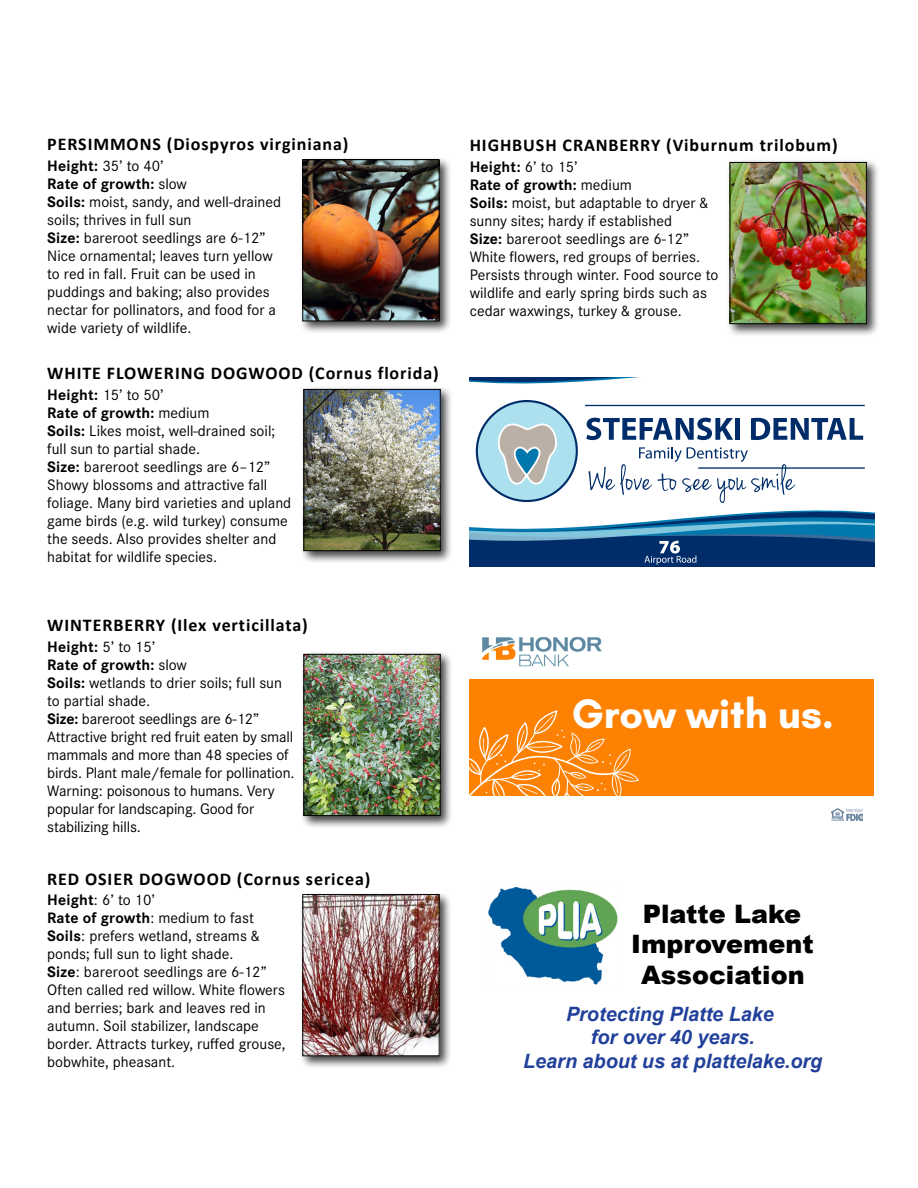
<style>
.page{position:relative;width:918px;height:1188px;background:#fff}
.page>*{position:absolute;margin:0;border:0;box-sizing:border-box;transform-origin:0 0}
.t1{font:700 42px "Glacial Indifference";color:#fff}
.t2{font:900 25.5px/30.5px "Arial";color:#000;text-align:center}
.t3{font:italic 700 19.8px/23.7px "Arial";color:#21409a;text-align:center}
.t4{font:700 18px "Calibri";letter-spacing:.05em;color:#000}
.t5{font:15.75px/18px "Corporate S";color:#000}
.s1{font-weight:700}
</style>
<div class="page">
<div style="left:469px;top:679px;width:405px;height:116px;background:#fd8204"></div>
<svg style="left:831px;top:808px;width:12px;height:12px"></svg>
<img style="left:846px;top:809px;width:17px;height:11px">
<img style="left:482px;top:637px;width:120px;height:30px">
<svg style="left:469px;top:710px;width:170px;height:86px"></svg>
<svg style="left:470px;top:377px;width:170px;height:7px"></svg>
<div style="left:477px;top:401px;width:100px;height:100px;background:#ade0ee;border-radius:50%"></div>
<hr style="left:585px;top:405px;width:280px;height:1px;background:#002d6a">
<svg style="left:470px;top:418px;width:405px;height:148px"></svg>
<img style="left:488px;top:887px;width:130px;height:98px">
<div style="left:726px;top:159px;width:154px;height:178px;background:#000;opacity:.75"></div>
<img style="left:732px;top:164px;width:133px;height:158px">
<div style="left:730px;top:162px;width:137px;height:162px;border:1px solid #000"></div>
<div style="left:300px;top:651px;width:154px;height:178px;background:#000;opacity:.75"></div>
<img style="left:305px;top:656px;width:134px;height:158px">
<div style="left:303px;top:654px;width:138px;height:162px;border:1px solid #000"></div>
<div style="left:299px;top:891px;width:154px;height:178px;background:#000;opacity:.75"></div>
<img style="left:304px;top:896px;width:134px;height:158px">
<div style="left:302px;top:894px;width:138px;height:162px;border:1px solid #000"></div>
<div style="left:299px;top:156px;width:154px;height:178px;background:#000;opacity:.75"></div>
<img style="left:304px;top:161px;width:134px;height:158px">
<div style="left:302px;top:159px;width:138px;height:162px;border:1px solid #000"></div>
<div style="left:300px;top:386px;width:154px;height:178px;background:#000;opacity:.75"></div>
<img style="left:305px;top:391px;width:134px;height:158px">
<div style="left:303px;top:389px;width:138px;height:162px;border:1px solid #000"></div>
<p class="t4" style="left:47px;top:131px;width:303px">PERSIMMONS (Diospyros virginiana)</p>
<p class="t5" style="left:47px;top:156px;width:235px"><span class="s1">Height:</span> 35’ to 40’<br><span class="s1">Rate of growth:</span> slow<br><span class="s1">Soils:</span> moist, sandy, and well-drained soils; thrives in full sun<br><span class="s1">Size:</span> bareroot seedlings are 6-12”<br>Nice ornamental; leaves turn yellow to red in fall. Fruit can be used in puddings and baking; also provides nectar for pollinators, and food for a wide variety of wildlife.</p>
<p class="t4" style="left:47px;top:360px;width:393px">WHITE FLOWERING DOGWOOD (Cornus florida)</p>
<p class="t5" style="left:47px;top:385px;width:246px"><span class="s1">Height:</span> 15’ to 50’<br><span class="s1">Rate of growth:</span> medium<br><span class="s1">Soils:</span> Likes moist, well-drained soil; full sun to partial shade.<br><span class="s1">Size:</span> bareroot seedlings are 6–12”<br>Showy blossoms and attractive fall foliage. Many bird varieties and upland game birds (e.g. wild turkey) consume the seeds. Also provides shelter and habitat for wildlife species.</p>
<p class="t4" style="left:47px;top:612px;width:262px">WINTERBERRY (Ilex verticillata)</p>
<p class="t5" style="left:47px;top:638px;width:249px"><span class="s1">Height:</span> 5’ to 15’<br><span class="s1">Rate of growth:</span> slow<br><span class="s1">Soils:</span> wetlands to drier soils; full sun to partial shade.<br><span class="s1">Size:</span> bareroot seedlings are 6-12”<br>Attractive bright red fruit eaten by small mammals and more than 48 species of birds. Plant male/female for pollination.<br>Warning: poisonous to humans. Very popular for landscaping. Good for stabilizing hills.</p>
<p class="t4" style="left:47px;top:866px;width:325px">RED OSIER DOGWOOD (Cornus sericea)</p>
<p class="t5" style="left:47px;top:890px;width:240px"><span class="s1">Height</span>: 6’ to 10’<br><span class="s1">Rate of growth</span>: medium to fast<br><span class="s1">Soils</span>: prefers wetland, streams &amp; ponds; full sun to light shade.<br><span class="s1">Size</span>: bareroot seedlings are 6-12”<br>Often called red willow. White flowers and berries; bark and leaves red in autumn. Soil stabilizer, landscape border. Attracts turkey, ruffed grouse, bobwhite, pheasant.</p>
<p class="t4" style="left:470px;top:132px;width:369px">HIGHBUSH CRANBERRY (Viburnum trilobum)</p>
<p class="t5" style="left:470px;top:157px;width:250px"><span class="s1">Height:</span> 6’ to 15’<br><span class="s1">Rate of growth:</span> medium<br><span class="s1">Soils:</span> moist, but adaptable to dryer &amp; sunny sites; hardy if established<br><span class="s1">Size:</span> bareroot seedlings are 6-12”<br>White flowers, red groups of berries.<br>Persists through winter. Food source to wildlife and early spring birds such as cedar waxwings, turkey &amp; grouse.</p>
<h1 class="t1" style="left:571px;top:688px;width:264px">Grow with us.</h1>
<h2 class="t2" style="left:631px;top:897px;width:184px">Platte Lake<br>Improvement<br>Association</h2>
<p class="t3" style="left:523px;top:1003px;width:301px">Protecting Platte Lake<br>for over 40 years.<br>Learn about us at plattelake.org</p>
</div>
